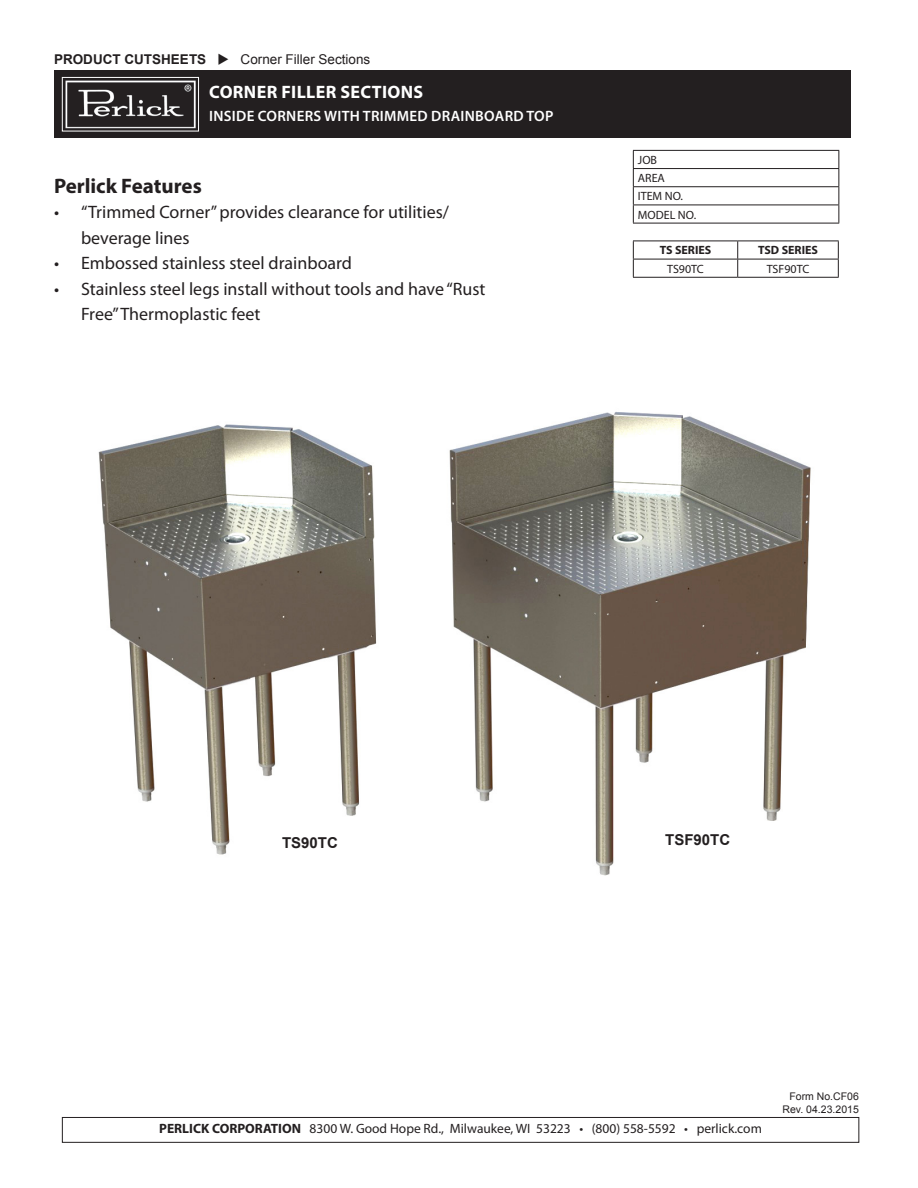
<style>
.page{position:relative;width:918px;height:1188px;background:#fff}
.page>*{position:absolute;margin:0;border:0;box-sizing:border-box;transform-origin:0 0}
.t1{font:700 21px "Myriad Pro";color:#231f20}
.t2{font:18px/25.5px "Myriad Pro";color:#231f20}
.t3{font:700 18px "Myriad Pro";letter-spacing:.02em;color:#fff}
.t4{font:600 15px "Myriad Pro";letter-spacing:.02em;color:#fff}
.t5{font:700 15px "Arial";color:#231f20}
.t6{font:13.5px "Myriad Pro";color:#231f20}
.t7{font:13.5px "Arial";color:#231f20}
.t8{font:12px "Myriad Pro";color:#231f20}
.t9{font:700 12px "Myriad Pro";color:#231f20}
.t10{font:10.5px "Arial";color:#231f20}
.s1{font-weight:700}
</style>
<div class="page">
<img style="left:98px;top:412px;width:713px;height:464px">
<div style="left:54px;top:70px;width:796px;height:68px;background:#231f20"></div>
<img style="left:65px;top:80px;width:131px;height:49px">
<div style="left:62px;top:77px;width:137px;height:54px;border:1px solid #fff"></div>
<div style="left:62px;top:1117px;width:797px;height:26px;border:1px solid #231f20"></div>
<hr style="left:633px;top:150px;width:206px;height:1px;background:#231f20">
<hr style="left:633px;top:168px;width:206px;height:1px;background:#231f20">
<hr style="left:633px;top:186px;width:206px;height:1px;background:#231f20">
<hr style="left:633px;top:205px;width:206px;height:1px;background:#231f20">
<svg style="left:633px;top:151px;width:1px;height:72px"></svg>
<svg style="left:838px;top:151px;width:1px;height:72px"></svg>
<hr style="left:633px;top:223px;width:206px;height:1px;background:#231f20">
<hr style="left:633px;top:241px;width:105px;height:1px;background:#231f20">
<hr style="left:738px;top:241px;width:101px;height:1px;background:#231f20">
<hr style="left:633px;top:259px;width:105px;height:1px;background:#231f20">
<svg style="left:633px;top:241px;width:1px;height:36px"></svg>
<hr style="left:738px;top:259px;width:101px;height:1px;background:#231f20">
<svg style="left:737px;top:241px;width:1px;height:36px"></svg>
<svg style="left:838px;top:241px;width:1px;height:36px"></svg>
<hr style="left:633px;top:277px;width:105px;height:1px;background:#231f20">
<hr style="left:738px;top:277px;width:101px;height:1px;background:#231f20">
<p class="t7" style="left:54px;top:50px;width:318px"><span class="s1">PRODUCT CUTSHEETS</span> ◆ Corner Filler Sections</p>
<p class="t3" style="left:209px;top:81px;width:216px">CORNER FILLER SECTIONS</p>
<p class="t4" style="left:209px;top:106px;width:346px">INSIDE CORNERS WITH TRIMMED DRAINBOARD TOP</p>
<p class="t1" style="left:54px;top:172px;width:149px">Perlick Features</p>
<p class="t2" style="left:81px;top:199px;width:370px;text-indent:-27px">• “Trimmed Corner” provides clearance for utilities/ beverage lines</p>
<p class="t2" style="left:54px;top:250px;width:300px">• Embossed stainless steel drainboard</p>
<p class="t2" style="left:81px;top:275px;width:406px;text-indent:-27px">• Stainless steel legs install without tools and have “Rust<br>Free” Thermoplastic feet</p>
<p class="t8" style="left:638px;top:153px;width:21px">JOB</p>
<p class="t8" style="left:638px;top:171px;width:29px">AREA</p>
<p class="t8" style="left:638px;top:189px;width:47px">ITEM NO.</p>
<p class="t8" style="left:638px;top:207px;width:60px">MODEL NO.</p>
<p class="t9" style="left:660px;top:243px;width:53px">TS SERIES</p>
<p class="t9" style="left:758px;top:243px;width:62px">TSD SERIES</p>
<p class="t8" style="left:667px;top:261px;width:38px">TS90TC</p>
<p class="t8" style="left:767px;top:261px;width:44px">TSF90TC</p>
<p class="t5" style="left:282px;top:833px;width:57px">TS90TC</p>
<p class="t5" style="left:665px;top:830px;width:67px">TSF90TC</p>
<p class="t6" style="left:159px;top:1121px;width:604px"><span class="s1">PERLICK CORPORATION</span> 8300 W. Good Hope Rd., Milwaukee, WI 53223 • (800) 558-5592 • perlick.com</p>
<p class="t10" style="left:789px;top:1090px;width:71px">Form No.CF06</p>
<p class="t10" style="left:783px;top:1102px;width:78px">Rev. 04.23.2015</p>
</div>
